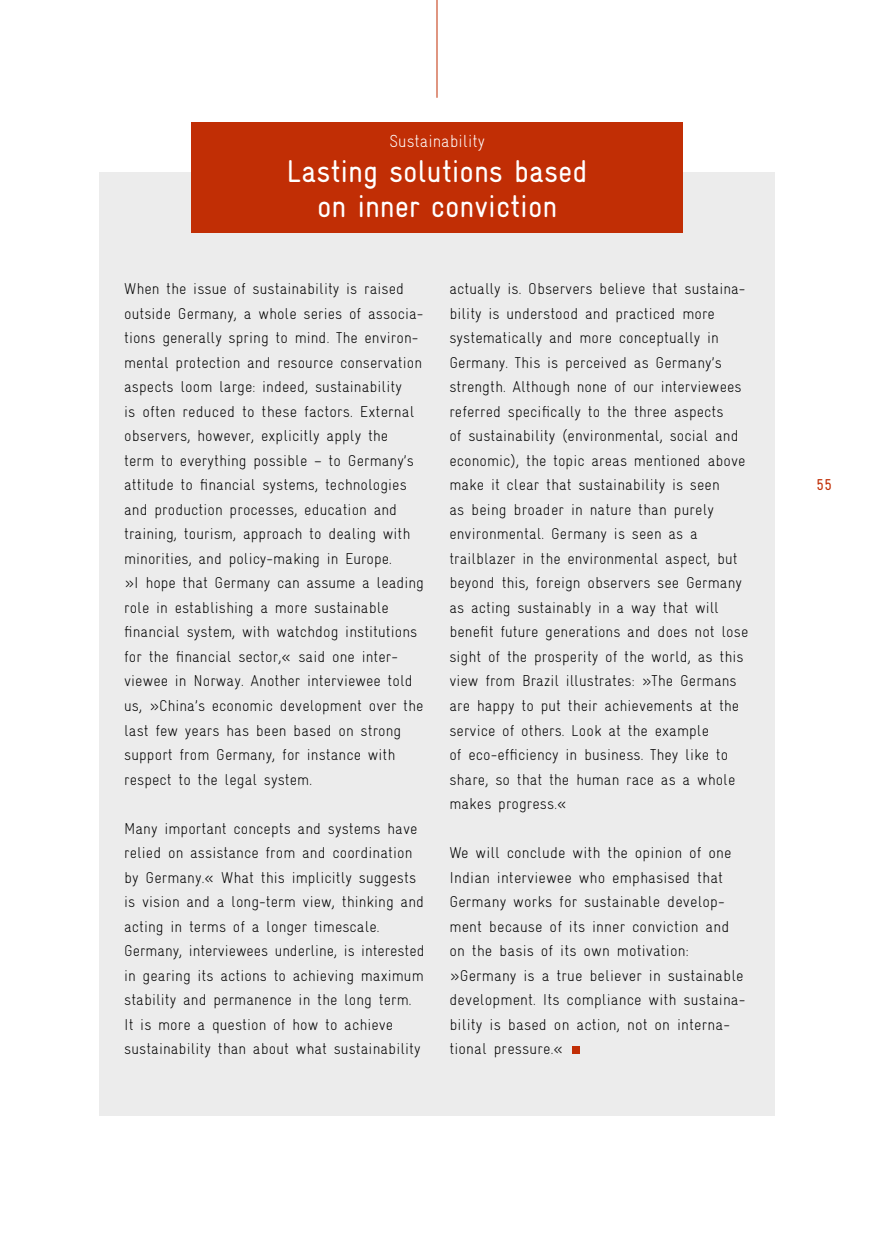
<style>
.page{position:relative;width:874px;height:1241px;background:#fff}
.page>*{position:absolute;margin:0;border:0;box-sizing:border-box;transform-origin:0 0}
.t1{font:condensed 31.5px/35px "Gravur";color:#fff;text-align:center}
.t2{font:300 condensed 17.5px "Gravur";color:#fff}
.t3{font:300 condensed 15.75px/24.5px "Gravur";letter-spacing:.005em;color:#000}
.t4{font:condensed 15.75px "Gravur";color:#c12e05}
</style>
<div class="page">
<hr style="left:436px;top:0;width:1px;height:98px;background:#c12e05">
<div style="left:99px;top:171px;width:675px;height:944px;background:#ececec"></div>
<div style="left:571px;top:1046px;width:8px;height:7px;background:#c12e05"></div>
<div style="left:191px;top:122px;width:491px;height:111px;background:#c12e05"></div>
<p class="t2" style="left:389px;top:131px;width:97px">Sustainability</p>
<h1 class="t1" style="left:286px;top:154px;width:302px">Lasting solutions based on inner conviction</h1>
<p class="t3" style="left:124px;top:276px;width:301px">When the issue of sustainability is raised outside Germany, a whole series of associa&shy;tions generally spring to mind. The environ&shy;mental protection and resource conservation aspects loom large: indeed, sustainability<br>is often reduced to these factors. External observers, however, explicitly apply the<br>term to everything possible – to Germany’s attitude to financial systems, technologies and production processes, education and training, tourism, approach to dealing with minorities, and policy-making in Europe.<br>»I hope that Germany can assume a leading role in establishing a more sustainable financial system, with watchdog institutions for the financial sector,« said one inter&shy;viewee in Norway. Another interviewee told us, »China’s economic development over the last few years has been based on strong support from Germany, for instance with respect to the legal system.</p>
<p class="t3" style="left:124px;top:815px;width:302px">Many important concepts and systems have relied on assistance from and coordination by Germany.« What this implicitly suggests is vision and a long-term view, thinking and acting in terms of a longer timescale.<br>Germany, interviewees underline, is interested in gearing its actions to achieving maximum stability and permanence in the long term.<br>It is more a question of how to achieve sustainability than about what sustainability</p>
<p class="t3" style="left:449px;top:276px;width:300px">actually is. Observers believe that sustaina&shy;bility is understood and practiced more systematically and more conceptually in Germany. This is perceived as Germany’s strength. Although none of our interviewees referred specifically to the three aspects<br>of sustainability (environmental, social and economic), the topic areas mentioned above make it clear that sustainability is seen<br>as being broader in nature than purely environmental. Germany is seen as a trailblazer in the environmental aspect, but beyond this, foreign observers see Germany as acting sustainably in a way that will benefit future generations and does not lose sight of the prosperity of the world, as this view from Brazil illustrates: »The Germans are happy to put their achievements at the service of others. Look at the example<br>of eco-efficiency in business. They like to share, so that the human race as a whole makes progress.«</p>
<p class="t3" style="left:449px;top:840px;width:297px">We will conclude with the opinion of one Indian interviewee who emphasised that Germany works for sustainable develop&shy;ment because of its inner conviction and on the basis of its own motivation: »Germany is a true believer in sustainable development. Its compliance with sustaina&shy;bility is based on action, not on interna&shy;tional pressure.«</p>
<p class="t4" style="left:816px;top:476px;width:17px">55</p>
</div>
